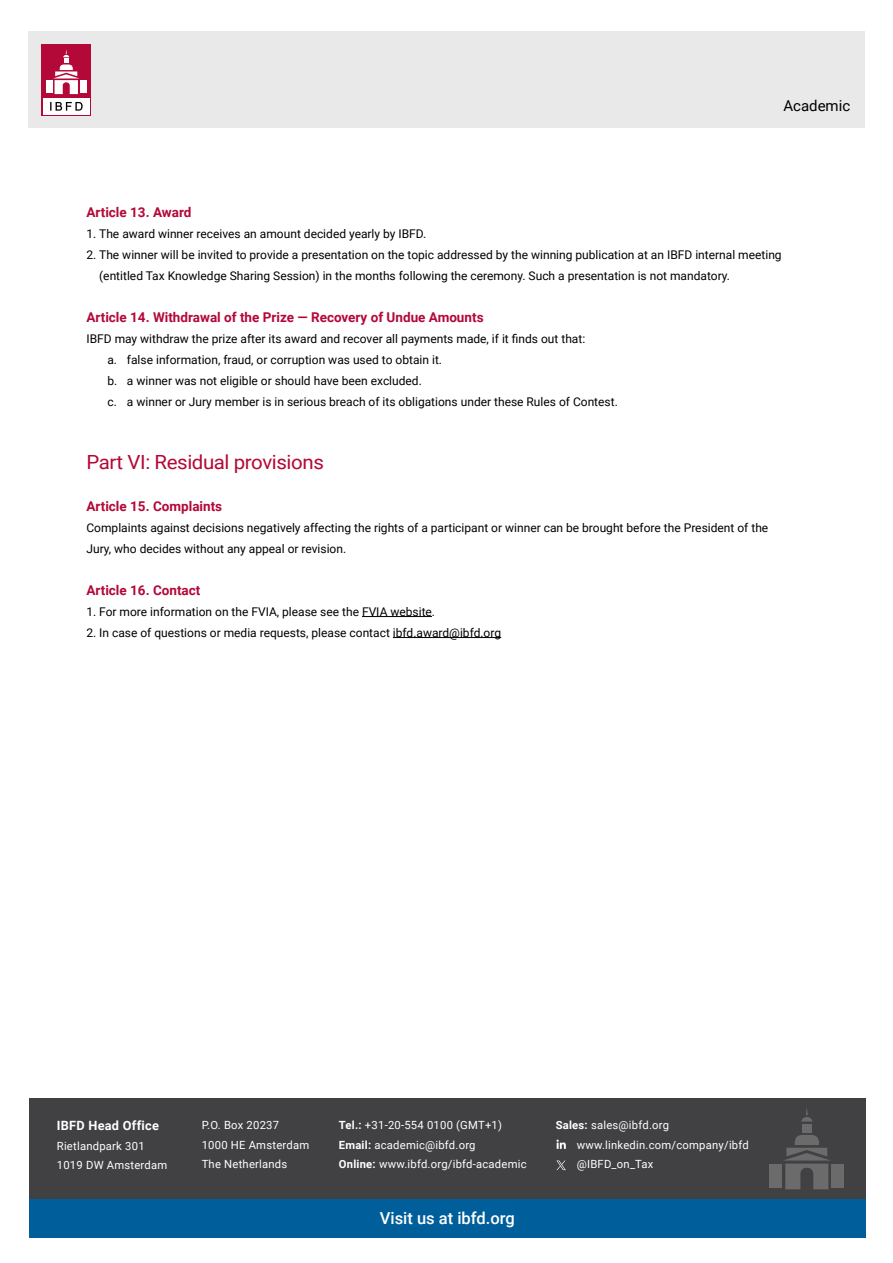
<style>
.page{position:relative;width:893px;height:1263px;background:#fff}
.page>*{position:absolute;margin:0;border:0;box-sizing:border-box;transform-origin:0 0}
.t1{font:19.5px "Roboto";letter-spacing:-.02em;color:#b30838;scale:1.05 1}
.t2{font:500 16.5px "Roboto";color:#fff}
.t3{font:15px "Roboto";color:#000}
.t4{font:700 13.5px "Roboto";color:#b30838}
.t5{font:700 12.75px "Roboto";letter-spacing:.02em;color:#fff}
.t6{font:12px/21px "Roboto";color:#000}
.t7{font:11.25px/19.5px "Roboto";letter-spacing:.02em;color:#fff}
.s1{font-weight:700}
</style>
<div class="page">
<div style="left:28px;top:31px;width:837px;height:97px;background:#e9e9ea"></div>
<div style="left:42px;top:44px;width:49px;height:72px;background:#b30838"></div>
<div style="left:43px;top:98px;width:46px;height:17px;background:#fff"></div>
<div style="left:46px;top:80px;width:7px;height:13px;background:#fff"></div>
<div style="left:80px;top:80px;width:7px;height:13px;background:#fff"></div>
<svg style="left:53px;top:49px;width:26px;height:45px"></svg>
<svg style="left:50px;top:102px;width:33px;height:9px"></svg>
<hr style="left:362px;top:616px;width:70px;height:1px;background:#000">
<hr style="left:393px;top:637px;width:108px;height:1px;background:#000">
<div style="left:29px;top:1099px;width:837px;height:110px;background:#414042"></div>
<svg style="left:556px;top:1139px;width:10px;height:10px"></svg>
<svg style="left:556px;top:1160px;width:10px;height:10px"></svg>
<div style="left:29px;top:1199px;width:837px;height:38px;background:#005f9b"></div>
<div style="left:769px;top:1163px;width:13px;height:24px;background:#6c6b6c"></div>
<div style="left:802px;top:1124px;width:9px;height:8px;background:#6c6b6c"></div>
<svg style="left:801px;top:1108px;width:11px;height:13px"></svg>
<div style="left:831px;top:1163px;width:13px;height:24px;background:#6c6b6c"></div>
<svg style="left:783px;top:1135px;width:47px;height:54px"></svg>
<p class="t3" style="left:783px;top:95px;width:68px">Academic</p>
<p class="t4" style="left:86px;top:202px;width:106px">Article 13. Award</p>
<p class="t6" style="left:86px;top:222px;width:341px">1. The award winner receives an amount decided yearly by IBFD.</p>
<p class="t6" style="left:99px;top:243px;width:684px;text-indent:-13px">2. The winner will be invited to provide a presentation on the topic addressed by the winning publication at an IBFD internal meeting (entitled Tax Knowledge Sharing Session) in the months following the ceremony. Such a presentation is not mandatory.</p>
<p class="t4" style="left:86px;top:307px;width:399px">Article 14. Withdrawal of the Prize — Recovery of Undue Amounts</p>
<p class="t6" style="left:107px;top:327px;width:512px;text-indent:-21px">IBFD may withdraw the prize after its award and recover all payments made, if it finds out that:<br>a. false information, fraud, or corruption was used to obtain it.<br>b. a winner was not eligible or should have been excluded.<br>c. a winner or Jury member is in serious breach of its obligations under these Rules of Contest.</p>
<h1 class="t1" style="left:86px;top:448px;width:228px">Part VI: Residual provisions</h1>
<p class="t4" style="left:86px;top:496px;width:137px">Article 15. Complaints</p>
<p class="t6" style="left:86px;top:516px;width:683px">Complaints against decisions negatively affecting the rights of a participant or winner can be brought before the President of the<br>Jury, who decides without any appeal or revision.</p>
<p class="t4" style="left:86px;top:580px;width:115px">Article 16. Contact</p>
<p class="t6" style="left:86px;top:600px;width:350px">1. For more information on the FVIA, please see the FVIA website.</p>
<p class="t6" style="left:86px;top:621px;width:416px">2. In case of questions or media requests, please contact ibfd.award@ibfd.org</p>
<p class="t5" style="left:57px;top:1117px;width:104px">IBFD Head Office</p>
<p class="t7" style="left:57px;top:1135px;width:112px">Rietlandpark 301<br>1019 DW Amsterdam</p>
<p class="t7" style="left:202px;top:1115px;width:109px">P.O. Box 20237<br>1000 HE Amsterdam<br>The Netherlands</p>
<p class="t7" style="left:339px;top:1115px;width:189px"><span class="s1">Tel.:</span> +31-20-554 0100 (GMT+1)<br><span class="s1">Email:</span> academic@ibfd.org<br><span class="s1">Online:</span> www.ibfd.org/ibfd-academic</p>
<p class="t7" style="left:577px;top:1115px;width:174px;text-indent:-21px"><span class="s1">Sales:</span> sales@ibfd.org www.linkedin.com/company/ibfd @IBFD_on_Tax</p>
<h2 class="t2" style="left:380px;top:1207px;width:137px">Visit us at ibfd.org</h2>
</div>
